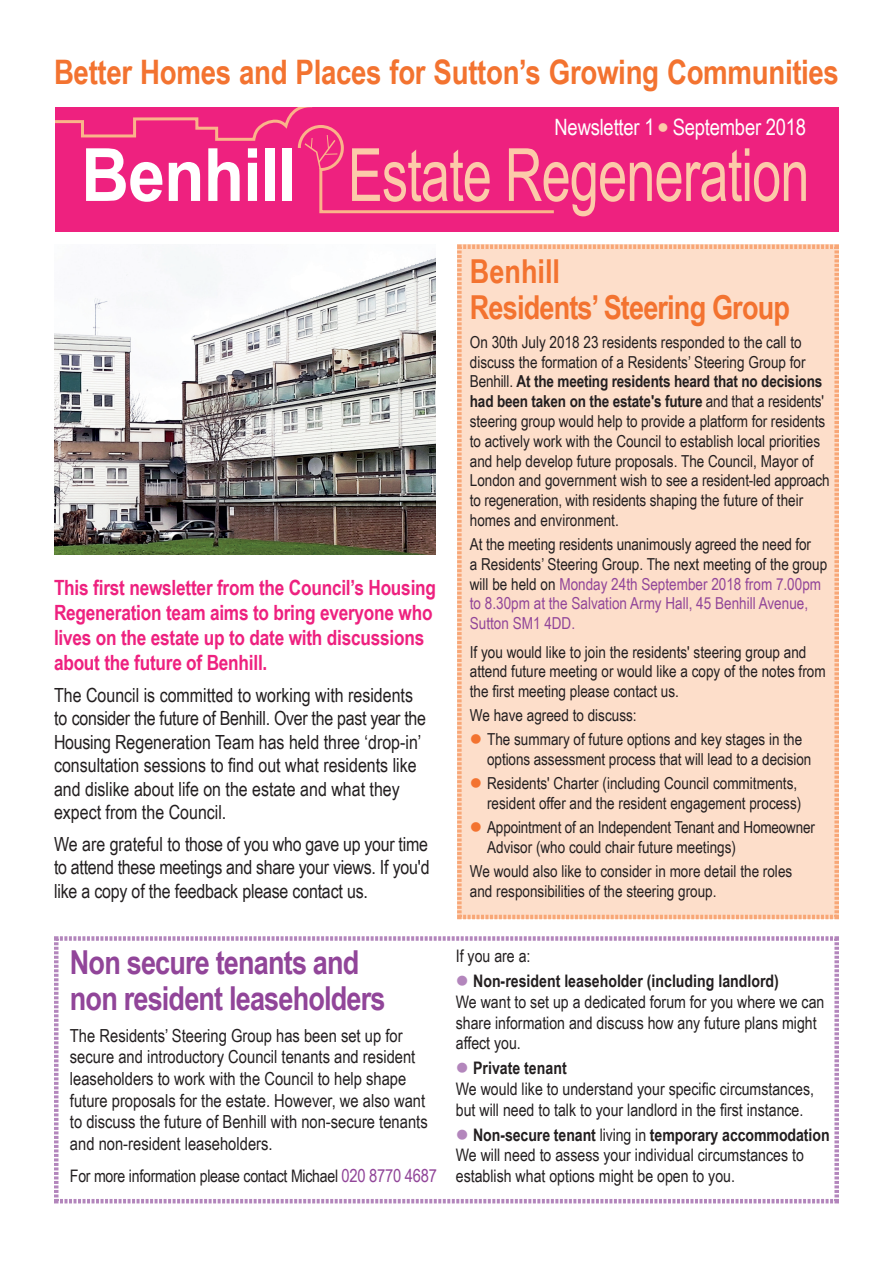
<style>
.page{position:relative;width:893px;height:1263px;background:#fff}
.page>*{position:absolute;margin:0;border:0;box-sizing:border-box;transform-origin:0 0}
.t1{font:73.5px "Arial Narrow";letter-spacing:-.01em;color:#fccaa9;scale:.86 1}
.t2{font:700 33.75px "Arial Narrow";letter-spacing:-.01em;color:#f37330}
.t3{font:700 33px/36px "Arial Narrow";letter-spacing:-.025em;color:#914599}
.t4{font:700 33px/36px "Arial Narrow";letter-spacing:-.025em;color:#f37330}
.t5{font:22.5px "Arial Narrow";letter-spacing:-.01em;color:#fff}
.t6{font:700 21px/25.2px "Arial Narrow";letter-spacing:-.01em;color:#ee217f}
.t7{font:19.5px/23.4px "Arial Narrow";color:#231f20}
.t8{font:18px/21.6px "Arial Narrow";color:#231f20}
.t9{font:17.25px/20.7px "Arial Narrow";color:#231f20}
.t10{font:16.5px/19.8px "Arial Narrow";color:#231f20}
.s1{color:#fccaa9}
.s2{font-weight:700;color:#fff}
.s3{font-size:18px;color:#914599}
.s4{font-weight:700}
.s5{color:#914599}
.s6{color:#f37330}
.s7{color:#b386bc}
</style>
<div class="page">
<div style="left:54px;top:104px;width:785px;height:128px;background:#ee217f"></div>
<svg style="left:54px;top:936px;width:785px;height:268px"></svg>
<div style="left:457px;top:244px;width:382px;height:676px;background:#fddeca"></div>
<img style="left:54px;top:246px;width:382px;height:309px">
<div style="left:43px;top:98px;width:812px;height:9px;background:#fff"></div>
<svg style="left:54px;top:107px;width:500px;height:108px"></svg>
<h2 class="t2" style="left:54px;top:47px;width:786px">Better Homes and Places for Sutton’s Growing Communities</h2>
<h3 class="t5" style="left:554px;top:110px;width:253px">Newsletter 1 <span class="s1">●</span> September 2018</h3>
<h1 class="t1" style="left:81px;top:121px;width:848px"><span class="s2">Benhill</span> Estate Regeneration</h1>
<p class="t6" style="left:54px;top:573px;width:384px">This first newsletter from the Council’s Housing Regeneration team aims to bring everyone who lives on the estate up to date with discussions about the future of Benhill.</p>
<p class="t7" style="left:54px;top:683px;width:374px">The Council is committed to working with residents to consider the future of Benhill. Over the past year the Housing Regeneration Team has held three ‘drop-in’ consultation sessions to find out what residents like and dislike about life on the estate and what they expect from the Council.</p>
<p class="t7" style="left:54px;top:832px;width:377px;text-align:justify">We are grateful to those of you who gave up your time to attend these meetings and share your views. If you'd like a copy of the feedback please contact us.</p>
<h3 class="t3" style="left:70px;top:942px;width:317px">Non secure tenants and non resident leaseholders</h3>
<p class="t8" style="left:70px;top:1024px;width:359px">The Residents’ Steering Group has been set up for secure and introductory Council tenants and resident leaseholders to work with the Council to help shape future proposals for the estate. However, we also want to discuss the future of Benhill with non-secure tenants and non-resident leaseholders.</p>
<p class="t9" style="left:70px;top:1165px;width:368px">For more information please contact Michael <span class="s3">020 8770 4687</span></p>
<h3 class="t4" style="left:470px;top:252px;width:322px">Benhill<br>Residents’ Steering Group</h3>
<p class="t10" style="left:470px;top:331px;width:361px">On 30th July 2018 23 residents responded to the call to discuss the formation of a Residents’ Steering Group for Benhill. <span class="s4">At the meeting residents heard that no decisions had been taken on the estate's future</span> and that a residents' steering group would help to provide a platform for residents to actively work with the Council to establish local priorities and help develop future proposals. The Council, Mayor of London and government wish to see a resident-led approach to regeneration, with residents shaping the future of their homes and environment.</p>
<p class="t10" style="left:470px;top:534px;width:359px">At the meeting residents unanimously agreed the need for<br>a Residents’ Steering Group. The next meeting of the group will be held on <span class="s5">Monday 24th September 2018 from 7.00pm to 8.30pm at the Salvation Army Hall, 45 Benhill Avenue, Sutton SM1 4DD.</span></p>
<p class="t10" style="left:470px;top:641px;width:357px">If you would like to join the residents' steering group and attend future meeting or would like a copy of the notes from the first meeting please contact us.</p>
<p class="t10" style="left:470px;top:705px;width:168px">We have agreed to discuss:</p>
<p class="t10" style="left:487px;top:729px;width:326px;text-indent:-17px"><span class="s6">●</span> The summary of future options and key stages in the options assessment process that will lead to a decision</p>
<p class="t10" style="left:470px;top:773px;width:333px;text-align:right"><span class="s6">●</span> Residents' Charter (including Council commitments, resident offer and the resident engagement process)</p>
<p class="t10" style="left:487px;top:817px;width:329px;text-indent:-17px"><span class="s6">●</span> Appointment of an Independent Tenant and Homeowner<br>Advisor (who could chair future meetings)</p>
<p class="t10" style="left:470px;top:860px;width:324px">We would also like to consider in more detail the roles and responsibilities of the steering group.</p>
<p class="t9" style="left:456px;top:945px;width:76px">If you are a:</p>
<p class="t9" style="left:456px;top:970px;width:370px"><span class="s7">●</span> <span class="s4">Non-resident leaseholder (including landlord)<br></span>We want to set up a dedicated forum for you where we can share information and discuss how any future plans might affect you.</p>
<p class="t9" style="left:456px;top:1057px;width:360px"><span class="s7">●</span> <span class="s4">Private tenant<br></span>We would like to understand your specific circumstances, but will need to talk to your landlord in the first instance.</p>
<p class="t9" style="left:456px;top:1123px;width:375px"><span class="s7">●</span> <span class="s4">Non-secure tenant</span> living in <span class="s4">temporary accommodation<br></span>We will need to assess your individual circumstances to establish what options might be open to you.</p>
</div>
